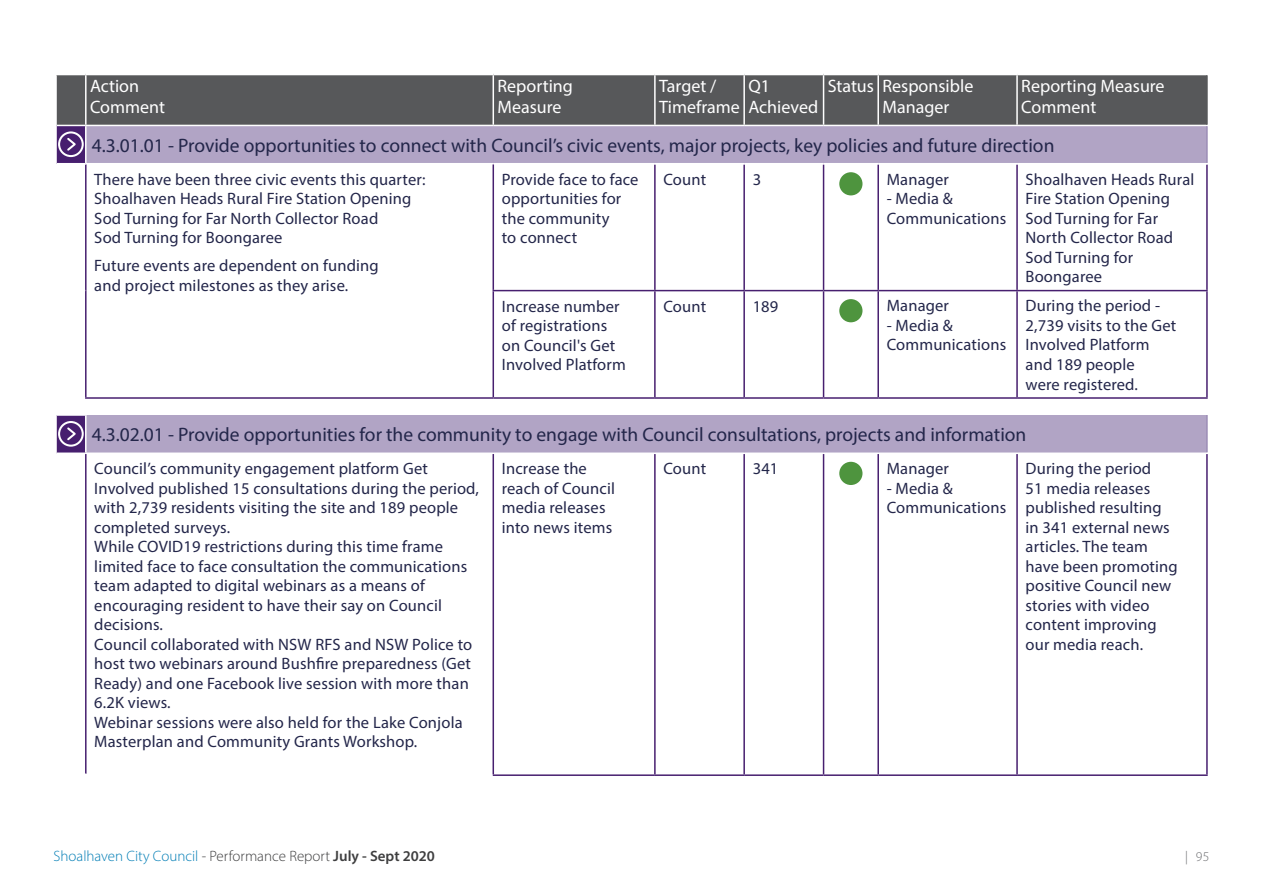
<style>
.page{position:relative;width:1263px;height:893px;background:#fff}
.page>*{position:absolute;margin:0;border:0;box-sizing:border-box;transform-origin:0 0}
.Table_Sub_Headers{font:19.5px "Myriad Pro";color:#23264a}
.Table_Heading_1{font:18px/21.6px "Myriad Pro";color:#fff}
.Body_text{font:16.5px/19.5px "Myriad Pro";letter-spacing:.01em;color:#23264a}
.t1{font:300 15px "Myriad Pro";color:#007db5}
.t2{font:300 13.5px "Myriad Pro";color:#6c6d70}
.s1{color:#3e3e3f}
.s2{font-weight:600;color:#3e3e3f}
</style>
<div class="page">
<div style="left:57px;top:75px;width:1149px;height:50px;background:#57585a"></div>
<svg style="left:87px;top:126px;width:1119px;height:326px"></svg>
<hr style="left:654px;top:164px;width:2px;height:126px;background:#471f6f">
<hr style="left:743px;top:164px;width:2px;height:126px;background:#471f6f">
<hr style="left:823px;top:164px;width:1px;height:126px;background:#471f6f">
<hr style="left:877px;top:164px;width:2px;height:126px;background:#471f6f">
<hr style="left:1016px;top:164px;width:2px;height:126px;background:#471f6f">
<hr style="left:654px;top:291px;width:2px;height:106px;background:#471f6f">
<hr style="left:743px;top:291px;width:2px;height:106px;background:#471f6f">
<hr style="left:823px;top:291px;width:1px;height:106px;background:#471f6f">
<hr style="left:877px;top:291px;width:2px;height:106px;background:#471f6f">
<hr style="left:1016px;top:291px;width:2px;height:106px;background:#471f6f">
<hr style="left:654px;top:454px;width:2px;height:320px;background:#471f6f">
<hr style="left:743px;top:454px;width:2px;height:320px;background:#471f6f">
<hr style="left:823px;top:454px;width:1px;height:320px;background:#471f6f">
<hr style="left:877px;top:454px;width:2px;height:320px;background:#471f6f">
<hr style="left:1016px;top:454px;width:2px;height:320px;background:#471f6f">
<hr style="left:85px;top:75px;width:2px;height:50px;background:#fff">
<hr style="left:492px;top:75px;width:2px;height:50px;background:#fff">
<hr style="left:654px;top:75px;width:2px;height:50px;background:#fff">
<hr style="left:743px;top:75px;width:2px;height:50px;background:#fff">
<hr style="left:823px;top:75px;width:1px;height:50px;background:#fff">
<hr style="left:877px;top:75px;width:2px;height:50px;background:#fff">
<hr style="left:1016px;top:75px;width:2px;height:50px;background:#fff">
<hr style="left:1206px;top:75px;width:2px;height:50px;background:#57585a">
<hr style="left:85px;top:397px;width:408px;height:2px;background:#471f6f">
<hr style="left:493px;top:397px;width:162px;height:2px;background:#471f6f">
<hr style="left:655px;top:397px;width:89px;height:2px;background:#471f6f">
<hr style="left:744px;top:397px;width:79px;height:2px;background:#471f6f">
<hr style="left:823px;top:397px;width:55px;height:2px;background:#471f6f">
<hr style="left:878px;top:397px;width:139px;height:2px;background:#471f6f">
<hr style="left:493px;top:163px;width:162px;height:1px;background:#fff">
<hr style="left:655px;top:163px;width:89px;height:1px;background:#fff">
<hr style="left:744px;top:163px;width:79px;height:1px;background:#fff">
<hr style="left:1206px;top:164px;width:2px;height:126px;background:#471f6f">
<hr style="left:492px;top:290px;width:163px;height:1px;background:#471f6f">
<hr style="left:655px;top:290px;width:89px;height:1px;background:#471f6f">
<hr style="left:744px;top:290px;width:79px;height:1px;background:#471f6f">
<hr style="left:823px;top:290px;width:55px;height:1px;background:#471f6f">
<hr style="left:878px;top:290px;width:139px;height:1px;background:#471f6f">
<hr style="left:1017px;top:290px;width:191px;height:1px;background:#471f6f">
<hr style="left:1206px;top:291px;width:2px;height:106px;background:#471f6f">
<hr style="left:1017px;top:397px;width:191px;height:2px;background:#471f6f">
<hr style="left:1206px;top:454px;width:2px;height:320px;background:#471f6f">
<hr style="left:492px;top:774px;width:163px;height:2px;background:#471f6f">
<hr style="left:655px;top:774px;width:89px;height:2px;background:#471f6f">
<hr style="left:744px;top:774px;width:79px;height:2px;background:#471f6f">
<hr style="left:823px;top:774px;width:55px;height:2px;background:#471f6f">
<hr style="left:878px;top:774px;width:139px;height:2px;background:#471f6f">
<hr style="left:1017px;top:774px;width:191px;height:2px;background:#471f6f">
<hr style="left:1206px;top:126px;width:2px;height:37px;background:#9c8db6">
<hr style="left:1206px;top:415px;width:2px;height:37px;background:#9c8db6">
<hr style="left:823px;top:163px;width:55px;height:1px;background:#fff">
<hr style="left:878px;top:163px;width:139px;height:1px;background:#fff">
<hr style="left:1017px;top:163px;width:191px;height:1px;background:#fff">
<hr style="left:86px;top:163px;width:407px;height:1px;background:#fff">
<hr style="left:85px;top:164px;width:2px;height:127px;background:#471f6f">
<hr style="left:492px;top:164px;width:2px;height:126px;background:#471f6f">
<hr style="left:85px;top:291px;width:2px;height:106px;background:#471f6f">
<hr style="left:492px;top:291px;width:2px;height:106px;background:#471f6f">
<hr style="left:85px;top:454px;width:2px;height:320px;background:#471f6f">
<hr style="left:492px;top:454px;width:2px;height:320px;background:#471f6f">
<div style="left:839px;top:172px;width:23px;height:23px;background:#4e943e;border-radius:50%"></div>
<div style="left:839px;top:299px;width:23px;height:23px;background:#4e943e;border-radius:50%"></div>
<svg style="left:56px;top:125px;width:30px;height:328px"></svg>
<div style="left:839px;top:462px;width:23px;height:23px;background:#4e943e;border-radius:50%"></div>
<p class="Table_Heading_1" style="left:90px;top:74px;width:77px">Action<br>Comment</p>
<p class="Table_Heading_1" style="left:497px;top:74px;width:77px">Reporting<br>Measure</p>
<p class="Table_Heading_1" style="left:659px;top:74px;width:82px">Target /<br>Timeframe</p>
<p class="Table_Heading_1" style="left:748px;top:74px;width:71px">Q1<br>Achieved</p>
<p class="Table_Heading_1" style="left:828px;top:74px;width:48px">Status</p>
<p class="Table_Heading_1" style="left:882px;top:74px;width:92px">Responsible<br>Manager</p>
<p class="Table_Heading_1" style="left:1021px;top:74px;width:145px">Reporting Measure<br>Comment</p>
<p class="Table_Sub_Headers" style="left:92px;top:133px;width:964px">4.3.01.01 - Provide opportunities to connect with Council’s civic events, major projects, key policies and future direction</p>
<p class="Body_text" style="left:94px;top:169px;width:333px">There have been three civic events this quarter:<br>Shoalhaven Heads Rural Fire Station Opening Sod Turning for Far North Collector Road<br>Sod Turning for Boongaree</p>
<p class="Body_text" style="left:94px;top:256px;width:286px">Future events are dependent on funding and project milestones as they arise.</p>
<p class="Body_text" style="left:502px;top:169px;width:138px">Provide face to face opportunities for the community<br>to connect</p>
<p class="Body_text" style="left:663px;top:169px;width:44px">Count</p>
<p class="Body_text" style="left:753px;top:169px;width:10px">3</p>
<p class="Body_text" style="left:887px;top:169px;width:64px">Manager</p>
<p class="Body_text" style="left:1025px;top:169px;width:170px">Shoalhaven Heads Rural<br>Fire Station Opening<br>Sod Turning for Far<br>North Collector Road<br>Sod Turning for<br>Boongaree</p>
<p class="Body_text" style="left:887px;top:189px;width:121px">- Media &amp;<br>Communications</p>
<p class="Body_text" style="left:502px;top:296px;width:126px">Increase number of registrations on Council's Get<br>Involved Platform</p>
<p class="Body_text" style="left:663px;top:296px;width:44px">Count</p>
<p class="Body_text" style="left:753px;top:296px;width:27px">189</p>
<p class="Body_text" style="left:887px;top:296px;width:64px">Manager</p>
<p class="Body_text" style="left:887px;top:315px;width:121px">- Media &amp;<br>Communications</p>
<p class="Body_text" style="left:1025px;top:296px;width:152px">During the period -<br>2,739 visits to the Get<br>Involved Platform and 189 people<br>were registered.</p>
<p class="Table_Sub_Headers" style="left:92px;top:423px;width:936px">4.3.02.01 - Provide opportunities for the community to engage with Council consultations, projects and information</p>
<p class="Body_text" style="left:94px;top:459px;width:386px">Council’s community engagement platform Get Involved published 15 consultations during the period, with 2,739 residents visiting the site and 189 people completed surveys.<br>While COVID19 restrictions during this time frame limited face to face consultation the communications team adapted to digital webinars as a means of encouraging resident to have their say on Council decisions.<br>Council collaborated with NSW RFS and NSW Police to host two webinars around Bushfire preparedness (Get Ready) and one Facebook live session with more than 6.2K views.<br>Webinar sessions were also held for the Lake Conjola Masterplan and Community Grants Workshop.</p>
<p class="Body_text" style="left:502px;top:459px;width:115px">Increase the reach of Council media releases into news items</p>
<p class="Body_text" style="left:663px;top:459px;width:44px">Count</p>
<p class="Body_text" style="left:753px;top:459px;width:27px">341</p>
<p class="Body_text" style="left:887px;top:459px;width:64px">Manager</p>
<p class="Body_text" style="left:1025px;top:459px;width:154px">During the period<br>51 media releases published resulting in 341 external news articles. The team have been promoting positive Council new stories with video content improving our media reach.</p>
<p class="Body_text" style="left:887px;top:478px;width:121px">- Media &amp;<br>Communications</p>
<p class="t1" style="left:54px;top:847px;width:383px">Shoalhaven City Council <span class="s1">- Performance Report</span> <span class="s2">July - Sept 2020</span></p>
<p class="t2" style="left:1185px;top:848px;width:26px">| 95</p>
</div>
